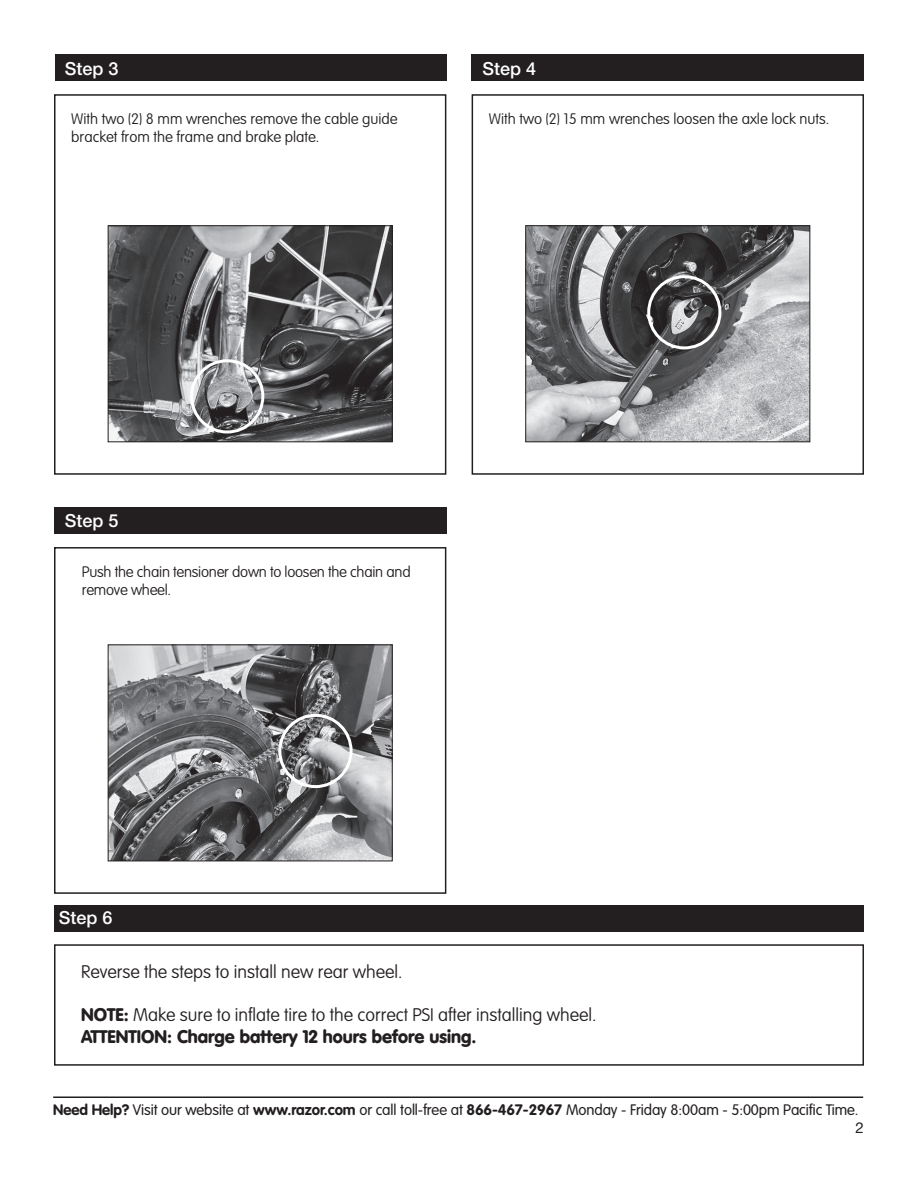
<style>
.page{position:relative;width:918px;height:1188px;background:#fff}
.page>*{position:absolute;margin:0;border:0;box-sizing:border-box;transform-origin:0 0}
.t1{font:100 18px "VAG Rounded";color:#231f20}
.t2{font:900 18px "VAG Rounded";color:#231f20}
.t3{font:500 18px "Helvetica Neue LT Std";color:#fff}
.t4{font:100 15px/18px "VAG Rounded Std";color:#231f20}
.t5{font:300 15px "VAG Rounded";letter-spacing:-.005em;color:#231f20}
.t6{font:100 15px/18px "VAG Rounded";letter-spacing:-.015em;color:#231f20}
.t7{font:15px "Helvetica Neue LT Std";color:#231f20}
.s1{font-weight:900}
.s2{font-weight:700}
</style>
<div class="page">
<div style="left:54px;top:944px;width:810px;height:122px;border:2px solid #231f20"></div>
<hr style="left:53px;top:1096px;width:810px;height:2px;background:#231f20">
<div style="left:55px;top:54px;width:391px;height:27px;background:#231f20"></div>
<div style="left:472px;top:54px;width:392px;height:27px;background:#231f20"></div>
<svg style="left:54px;top:94px;width:810px;height:381px"></svg>
<img style="left:110px;top:227px;width:281px;height:213px">
<div style="left:108px;top:225px;width:285px;height:217px;border:1px solid #231f20"></div>
<img style="left:527px;top:227px;width:281px;height:213px">
<div style="left:525px;top:225px;width:285px;height:217px;border:1px solid #231f20"></div>
<div style="left:190px;top:359px;width:74px;height:75px;border:3px solid #fff;border-radius:50%"></div>
<div style="left:647px;top:275px;width:74px;height:74px;border:3px solid #fff;border-radius:50%"></div>
<div style="left:54px;top:507px;width:392px;height:27px;background:#231f20"></div>
<div style="left:54px;top:547px;width:392px;height:347px;border:2px solid #231f20"></div>
<img style="left:110px;top:646px;width:281px;height:213px">
<div style="left:108px;top:644px;width:285px;height:217px;border:1px solid #231f20"></div>
<div style="left:278px;top:714px;width:75px;height:74px;border:3px solid #fff;border-radius:50%"></div>
<div style="left:54px;top:905px;width:810px;height:27px;background:#231f20"></div>
<h3 class="t3" style="left:65px;top:57px;width:55px">Step 3</h3>
<p class="t4" style="left:71px;top:110px;width:328px">With two (2) 8 mm wrenches remove the cable guide bracket from the frame and brake plate.</p>
<h3 class="t3" style="left:483px;top:57px;width:55px">Step 4</h3>
<p class="t4" style="left:489px;top:110px;width:342px">With two (2) 15 mm wrenches loosen the axle lock nuts.</p>
<h3 class="t3" style="left:65px;top:510px;width:55px">Step 5</h3>
<p class="t6" style="left:82px;top:563px;width:330px">Push the chain tensioner down to loosen the chain and remove wheel.</p>
<h3 class="t3" style="left:59px;top:907px;width:55px">Step 6</h3>
<p class="t1" style="left:81px;top:961px;width:323px">Reverse the steps to install new rear wheel.</p>
<p class="t1" style="left:81px;top:1004px;width:517px"><span class="s1">NOTE:</span> Make sure to inflate tire to the correct PSI after installing wheel.</p>
<p class="t2" style="left:81px;top:1025px;width:397px">ATTENTION: Charge battery 12 hours before using.</p>
<p class="t5" style="left:53px;top:1101px;width:807px"><span class="s2">Need Help?</span> Visit our website at <span class="s2">www.razor.com</span> or call toll-free at <span class="s2">866-467-2967</span> Monday - Friday 8:00am - 5:00pm Pacific Time.</p>
<p class="t7" style="left:856px;top:1119px;width:10px">2</p>
</div>
